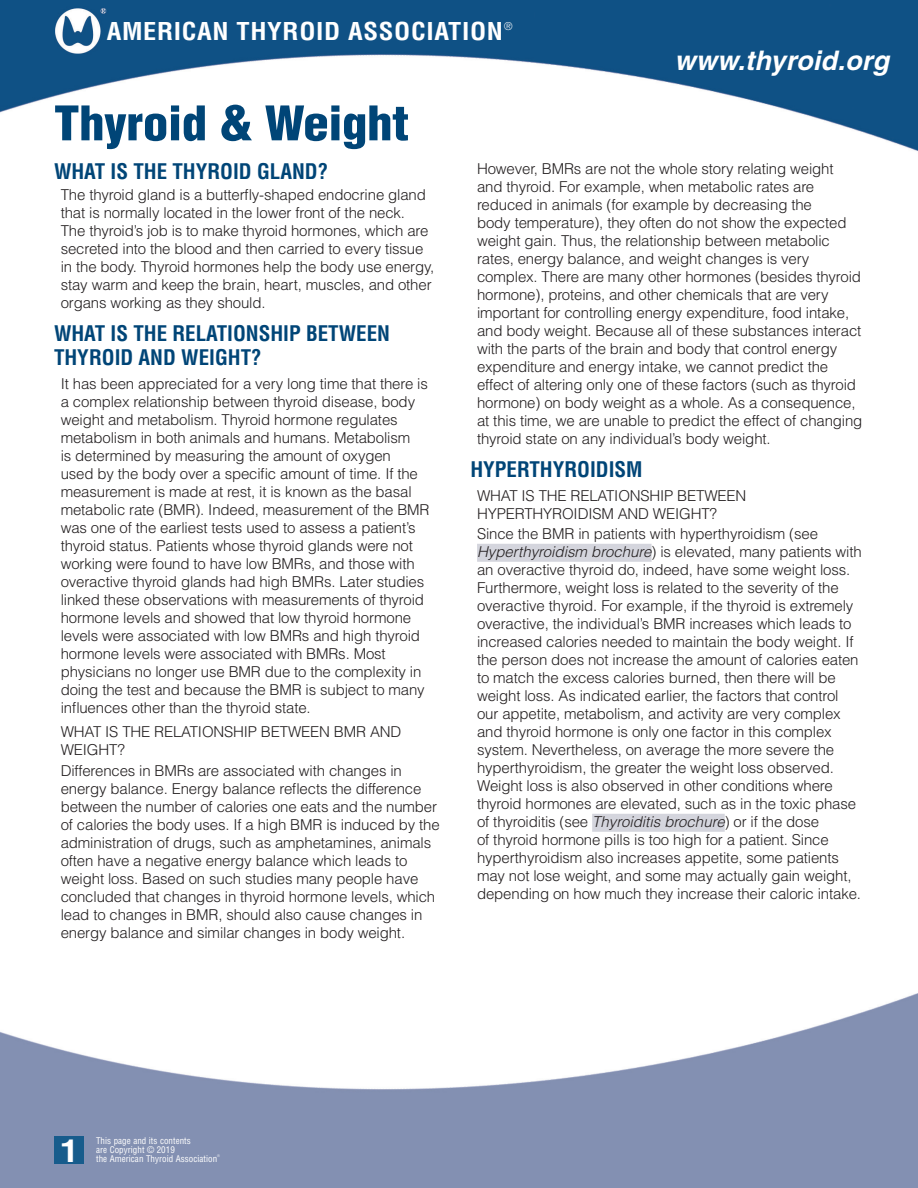
<style>
.page{position:relative;width:918px;height:1188px;background:#fff}
.page>*{position:absolute;margin:0;border:0;box-sizing:border-box;transform-origin:0 0}
.t1{font:900 condensed 46.5px "Helvetica";letter-spacing:-.01em;color:#004577;scale:1.1 1}
.t2{font:700 condensed 30px "Helvetica";color:#fff;scale:1.18 1}
.t3{font:italic 700 27px "Helvetica";letter-spacing:.01em;color:#fff}
.t4{font:700 condensed 24px "Helvetica";letter-spacing:.025em;color:#fff;scale:1.1 1}
.t5{font:700 condensed 21px/24px "Helvetica";color:#004577}
.t6{font:300 15px/18px "Helvetica";letter-spacing:-.01em;color:#231f20}
.t7{font:300 condensed 10.5px "Helvetica";color:#fff}
.t8{font:condensed 9px/9px "Helvetica";letter-spacing:.005em;color:#fff}
.t9{font:300 condensed 3.45px "Helvetica";color:#fff}
.s1{font-style:italic}
</style>
<div class="page">
<img style="left:0;top:0;width:918px;height:1188px">
<div style="left:477px;top:544px;width:175px;height:18px;background:#d4d5dd"></div>
<div style="left:592px;top:814px;width:133px;height:18px;background:#d4d5dd"></div>
<div style="left:55px;top:1136px;width:29px;height:28px;background:#175c8c"></div>
<h3 class="t4" style="left:107px;top:16px;width:362px">AMERICAN THYROID ASSOCIATION</h3>
<p class="t7" style="left:504px;top:19px;width:10px">®</p>
<h3 class="t3" style="left:675px;top:44px;width:216px">www.thyroid.org</h3>
<h1 class="t1" style="left:54px;top:94px;width:324px">Thyroid &amp; Weight</h1>
<h3 class="t5" style="left:54px;top:159px;width:276px">WHAT IS THE THYROID GLAND?</h3>
<p class="t6" style="left:61px;top:186px;width:375px">The thyroid gland is a butterfly-shaped endocrine gland that is normally located in the lower front of the neck.<br>The thyroid’s job is to make thyroid hormones, which are secreted into the blood and then carried to every tissue in the body. Thyroid hormones help the body use energy, stay warm and keep the brain, heart, muscles, and other organs working as they should.</p>
<h3 class="t5" style="left:54px;top:322px;width:338px">WHAT IS THE RELATIONSHIP BETWEEN<br>THYROID AND WEIGHT?</h3>
<p class="t6" style="left:61px;top:374px;width:370px">It has been appreciated for a very long time that there is a complex relationship between thyroid disease, body weight and metabolism. Thyroid hormone regulates metabolism in both animals and humans. Metabolism<br>is determined by measuring the amount of oxygen<br>used by the body over a specific amount of time. If the measurement is made at rest, it is known as the basal metabolic rate (BMR). Indeed, measurement of the BMR was one of the earliest tests used to assess a patient’s thyroid status. Patients whose thyroid glands were not working were found to have low BMRs, and those with overactive thyroid glands had high BMRs. Later studies linked these observations with measurements of thyroid hormone levels and showed that low thyroid hormone levels were associated with low BMRs and high thyroid hormone levels were associated with BMRs. Most physicians no longer use BMR due to the complexity in doing the test and because the BMR is subject to many influences other than the thyroid state.</p>
<p class="t6" style="left:61px;top:723px;width:342px">WHAT IS THE RELATIONSHIP BETWEEN BMR AND<br>WEIGHT?</p>
<p class="t6" style="left:61px;top:762px;width:381px">Differences in BMRs are associated with changes in energy balance. Energy balance reflects the difference between the number of calories one eats and the number of calories the body uses. If a high BMR is induced by the administration of drugs, such as amphetamines, animals often have a negative energy balance which leads to weight loss. Based on such studies many people have concluded that changes in thyroid hormone levels, which lead to changes in BMR, should also cause changes in energy balance and similar changes in body weight.</p>
<p class="t6" style="left:477px;top:159px;width:387px">However, BMRs are not the whole story relating weight and thyroid. For example, when metabolic rates are reduced in animals (for example by decreasing the<br>body temperature), they often do not show the expected weight gain. Thus, the relationship between metabolic rates, energy balance, and weight changes is very complex. There are many other hormones (besides thyroid hormone), proteins, and other chemicals that are very important for controlling energy expenditure, food intake, and body weight. Because all of these substances interact with the parts of the brain and body that control energy expenditure and energy intake, we cannot predict the effect of altering only one of these factors (such as thyroid hormone) on body weight as a whole. As a consequence, at this time, we are unable to predict the effect of changing thyroid state on any individual’s body weight.</p>
<h3 class="t5" style="left:470px;top:458px;width:174px">HYPERTHYROIDISM</h3>
<p class="t6" style="left:477px;top:486px;width:271px">WHAT IS THE RELATIONSHIP BETWEEN<br>HYPERTHYROIDISM AND WEIGHT?</p>
<p class="t6" style="left:477px;top:525px;width:386px">Since the BMR in patients with hyperthyroidism (see <span class="s1">Hyperthyroidism brochure</span>) is elevated, many patients with an overactive thyroid do, indeed, have some weight loss.<br>Furthermore, weight loss is related to the severity of the overactive thyroid. For example, if the thyroid is extremely overactive, the individual’s BMR increases which leads to increased calories needed to maintain the body weight. If the person does not increase the amount of calories eaten to match the excess calories burned, then there will be weight loss. As indicated earlier, the factors that control our appetite, metabolism, and activity are very complex and thyroid hormone is only one factor in this complex system. Nevertheless, on average the more severe the hyperthyroidism, the greater the weight loss observed.<br>Weight loss is also observed in other conditions where thyroid hormones are elevated, such as in the toxic phase of thyroiditis (see <span class="s1">Thyroiditis brochure</span>) or if the dose<br>of thyroid hormone pills is too high for a patient. Since hyperthyroidism also increases appetite, some patients may not lose weight, and some may actually gain weight, depending on how much they increase their caloric intake.</p>
<h2 class="t2" style="left:60px;top:1132px;width:16px">1</h2>
<p class="t8" style="left:96px;top:1136px;width:123px">This page and its contents<br>are Copyright © 2019<br>the American Thyroid Association</p>
<p class="t9" style="left:217px;top:1154px;width:4px">®</p>
</div>
